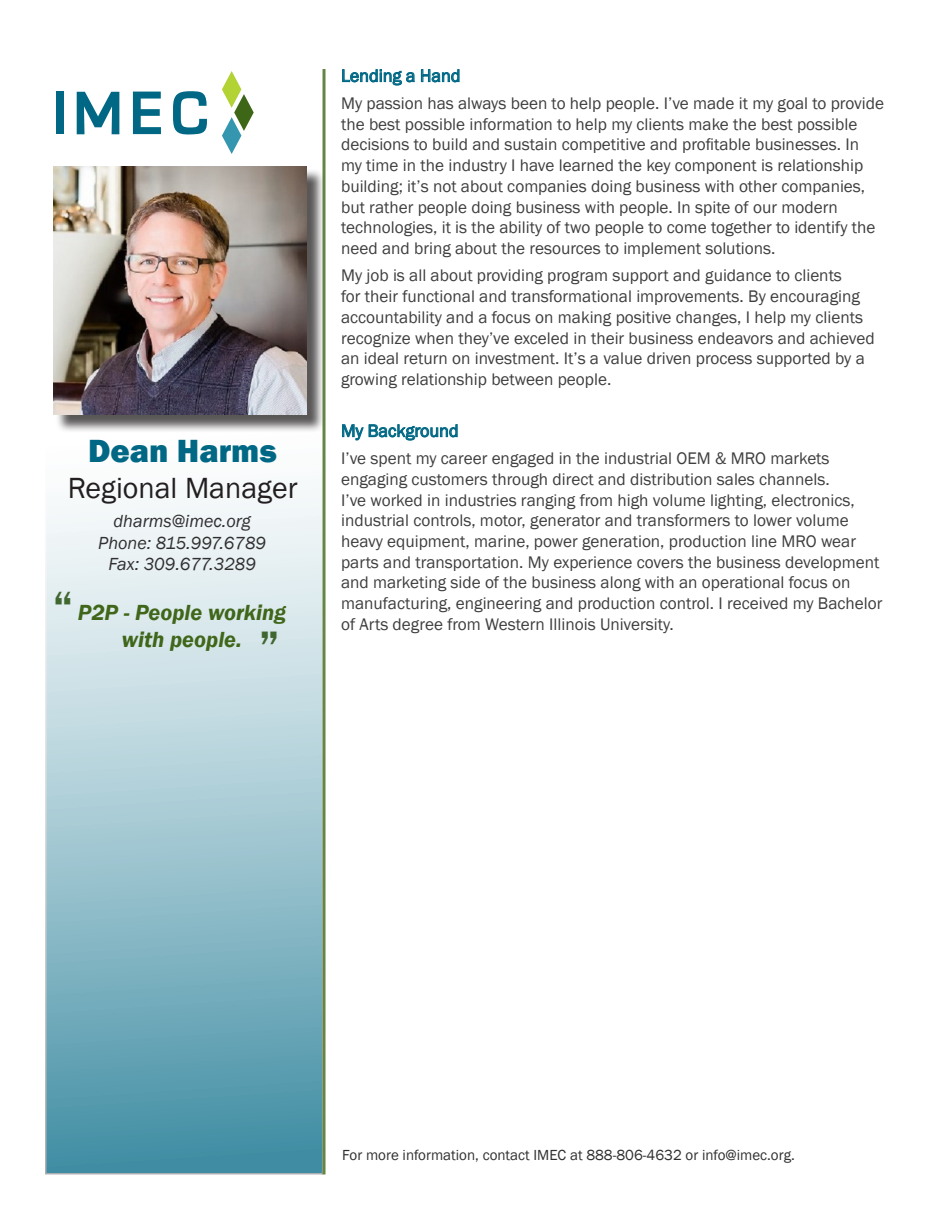
<style>
.page{position:relative;width:945px;height:1215px;background:#fff}
.page>*{position:absolute;margin:0;border:0;box-sizing:border-box;transform-origin:0 0}
.t1{font:600 45px "Franklin Gothic";color:#416731}
.t2{font:800 33px "Franklin Gothic";color:#006884}
.t3{font:30px "Franklin Gothic";color:#231f20}
.t4{font:italic 600 22.5px/27px "Franklin Gothic";color:#3f6619;text-align:center}
.t5{font:italic 18px/21.6px "Franklin Gothic";color:#312f30;text-align:center}
.body_copy{font:18px "Franklin Gothic";color:#006885}
.body_copy-2{font:17.25px/20.7px "Franklin Gothic";color:#3e3e3f}
.body_copy-3{font:15px "Franklin Gothic";color:#312f30}
</style>
<div class="page">
<svg style="left:45px;top:69px;width:278px;height:1105px"></svg>
<hr style="left:323px;top:69px;width:3px;height:1105px;background:#658547">
<svg style="left:342px;top:69px;width:73px;height:17px"></svg>
<svg style="left:421px;top:69px;width:39px;height:14px"></svg>
<svg style="left:342px;top:424px;width:116px;height:17px"></svg>
<svg style="left:222px;top:71px;width:32px;height:83px"></svg>
<div style="left:56px;top:92px;width:8px;height:42px;background:#006884"></div>
<svg style="left:133px;top:92px;width:28px;height:42px"></svg>
<svg style="left:173px;top:91px;width:34px;height:44px"></svg>
<svg style="left:77px;top:92px;width:42px;height:42px"></svg>
<div style="left:55px;top:168px;width:270px;height:265px;background:#231f20;opacity:.75"></div>
<img style="left:53px;top:166px;width:253px;height:249px">
<p class="t2" style="left:88px;top:430px;width:190px">Dean Harms</p>
<p class="t3" style="left:68px;top:470px;width:231px">Regional Manager</p>
<p class="t5" style="left:98px;top:511px;width:169px">dharms@imec.org<br>Phone: 815.997.6789<br>Fax: 309.677.3289</p>
<p class="t4" style="left:78px;top:599px;width:210px">P2P - People working with people.</p>
<p class="t1" style="left:53px;top:579px;width:21px">“</p>
<p class="t1" style="left:279px;top:657px;width:21px;rotate:-180deg">“</p>
<p class="body_copy" style="left:341px;top:64px;width:121px">Lending a Hand</p>
<p class="body_copy-2" style="left:341px;top:93px;width:544px">My passion has always been to help people. I’ve made it my goal to provide the best possible information to help my clients make the best possible decisions to build and sustain competitive and profitable businesses. In my time in the industry I have learned the key component is relationship building; it’s not about companies doing business with other companies, but rather people doing business with people. In spite of our modern technologies, it is the ability of two people to come together to identify the need and bring about the resources to implement solutions.</p>
<p class="body_copy-2" style="left:341px;top:266px;width:535px">My job is all about providing program support and guidance to clients<br>for their functional and transformational improvements. By encouraging accountability and a focus on making positive changes, I help my clients recognize when they’ve exceled in their business endeavors and achieved an ideal return on investment. It’s a value driven process supported by a growing relationship between people.</p>
<p class="body_copy" style="left:341px;top:419px;width:119px">My Background</p>
<p class="body_copy-2" style="left:341px;top:448px;width:543px">I’ve spent my career engaged in the industrial OEM &amp; MRO markets engaging customers through direct and distribution sales channels.<br>I’ve worked in industries ranging from high volume lighting, electronics, industrial controls, motor, generator and transformers to lower volume heavy equipment, marine, power generation, production line MRO wear parts and transportation. My experience covers the business development and marketing side of the business along with an operational focus on manufacturing, engineering and production control. I received my Bachelor of Arts degree from Western Illinois University.</p>
<p class="body_copy-3" style="left:342px;top:1146px;width:454px">For more information, contact IMEC at 888-806-4632 or info@imec.org.</p>
</div>
